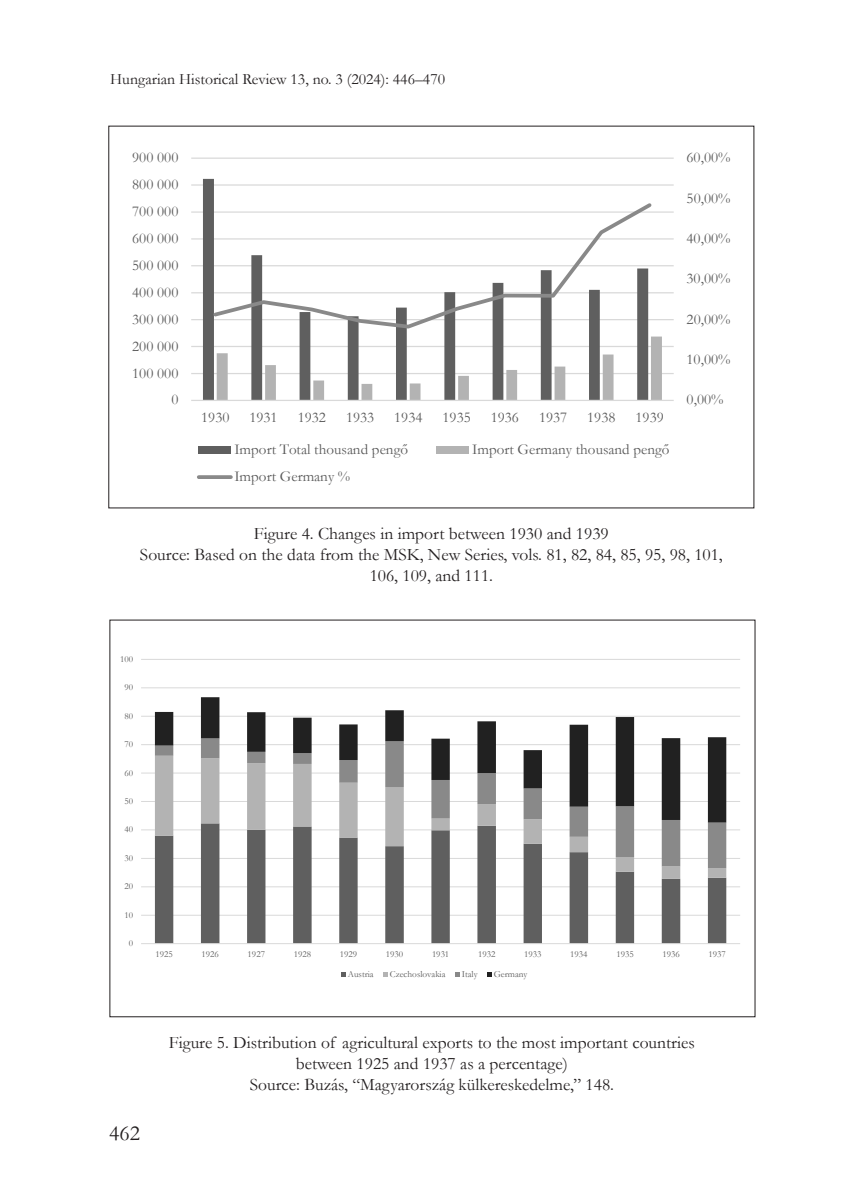
<style>
.page{position:relative;width:851px;height:1200px;background:#fff}
.page>*{position:absolute;margin:0;border:0;box-sizing:border-box;transform-origin:0 0}
.t1{font:21.88px "Garamond";color:#231f20}
.Képaláírás{font:17.5px/21px "Garamond";color:#231f20;text-align:center}
.t2{font:15.75px "Garamond";color:#231f20}
.t3{font:15.05px "Garamond";color:#595959}
.t4{font:9.28px "Garamond";color:#595959}
</style>
<div class="page">
<hr style="left:191px;top:373px;width:482px;height:1px;background:#d9d9d9">
<hr style="left:191px;top:346px;width:482px;height:1px;background:#d9d9d9">
<hr style="left:191px;top:319px;width:482px;height:1px;background:#d9d9d9">
<hr style="left:191px;top:292px;width:482px;height:1px;background:#d9d9d9">
<hr style="left:191px;top:265px;width:482px;height:1px;background:#d9d9d9">
<hr style="left:191px;top:238px;width:482px;height:1px;background:#d9d9d9">
<hr style="left:191px;top:211px;width:482px;height:2px;background:#d9d9d9">
<hr style="left:191px;top:184px;width:482px;height:2px;background:#d9d9d9">
<hr style="left:191px;top:157px;width:482px;height:2px;background:#d9d9d9">
<svg style="left:203px;top:179px;width:445px;height:220px"></svg>
<svg style="left:216px;top:336px;width:445px;height:63px"></svg>
<hr style="left:191px;top:399px;width:482px;height:2px;background:#d9d9d9">
<svg style="left:211px;top:200px;width:443px;height:130px"></svg>
<div style="left:199px;top:446px;width:32px;height:8px;background:#5f5f5f"></div>
<div style="left:436px;top:446px;width:32px;height:8px;background:#b3b3b3"></div>
<svg style="left:199px;top:475px;width:32px;height:4px"></svg>
<hr style="left:141px;top:914px;width:598px;height:1px;background:#d9d9d9">
<hr style="left:141px;top:886px;width:598px;height:1px;background:#d9d9d9">
<hr style="left:141px;top:857px;width:598px;height:1px;background:#d9d9d9">
<hr style="left:141px;top:829px;width:598px;height:1px;background:#d9d9d9">
<hr style="left:141px;top:800px;width:598px;height:1px;background:#d9d9d9">
<hr style="left:141px;top:772px;width:598px;height:1px;background:#d9d9d9">
<hr style="left:141px;top:744px;width:598px;height:1px;background:#d9d9d9">
<hr style="left:141px;top:715px;width:598px;height:1px;background:#d9d9d9">
<hr style="left:141px;top:687px;width:598px;height:1px;background:#d9d9d9">
<hr style="left:141px;top:659px;width:598px;height:1px;background:#d9d9d9">
<svg style="left:155px;top:878px;width:571px;height:65px"></svg>
<svg style="left:155px;top:867px;width:571px;height:11px"></svg>
<svg style="left:155px;top:822px;width:571px;height:45px"></svg>
<svg style="left:155px;top:697px;width:571px;height:125px"></svg>
<hr style="left:141px;top:943px;width:598px;height:1px;background:#d9d9d9">
<svg style="left:341px;top:972px;width:4px;height:4px"></svg>
<svg style="left:383px;top:972px;width:4px;height:4px"></svg>
<svg style="left:455px;top:972px;width:4px;height:4px"></svg>
<svg style="left:487px;top:972px;width:4px;height:4px"></svg>
<p class="t2" style="left:110px;top:69px;width:336px">Hungarian Historical Review 13, no. 3 (2024): 446–470</p>
<p class="t3" style="left:132px;top:147px;width:48px">900 000</p>
<p class="t3" style="left:132px;top:174px;width:48px">800 000</p>
<p class="t3" style="left:132px;top:201px;width:48px">700 000</p>
<p class="t3" style="left:132px;top:228px;width:48px">600 000</p>
<p class="t3" style="left:132px;top:255px;width:48px">500 000</p>
<p class="t3" style="left:132px;top:282px;width:48px">400 000</p>
<p class="t3" style="left:132px;top:309px;width:48px">300 000</p>
<p class="t3" style="left:132px;top:336px;width:48px">200 000</p>
<p class="t3" style="left:132px;top:362px;width:48px">100 000</p>
<p class="t3" style="left:171px;top:389px;width:9px">0</p>
<p class="t3" style="left:201px;top:407px;width:30px">1930</p>
<p class="t3" style="left:249px;top:407px;width:30px">1931</p>
<p class="t3" style="left:297px;top:407px;width:30px">1932</p>
<p class="t3" style="left:346px;top:407px;width:30px">1933</p>
<p class="t3" style="left:394px;top:407px;width:30px">1934</p>
<p class="t3" style="left:442px;top:407px;width:30px">1935</p>
<p class="t3" style="left:490px;top:407px;width:30px">1936</p>
<p class="t3" style="left:538px;top:407px;width:30px">1937</p>
<p class="t3" style="left:587px;top:407px;width:30px">1938</p>
<p class="t3" style="left:635px;top:407px;width:30px">1939</p>
<p class="t3" style="left:234px;top:439px;width:175px">Import Total thousand pengő</p>
<p class="t3" style="left:472px;top:439px;width:199px">Import Germany thousand pengő</p>
<p class="t3" style="left:234px;top:466px;width:117px">Import Germany %</p>
<p class="t3" style="left:686px;top:147px;width:45px">60,00%</p>
<p class="t3" style="left:686px;top:188px;width:45px">50,00%</p>
<p class="t3" style="left:686px;top:228px;width:45px">40,00%</p>
<p class="t3" style="left:686px;top:268px;width:45px">30,00%</p>
<p class="t3" style="left:686px;top:309px;width:45px">20,00%</p>
<p class="t3" style="left:686px;top:349px;width:45px">10,00%</p>
<p class="t3" style="left:686px;top:389px;width:38px">0,00%</p>
<p class="Képaláírás" style="left:254px;top:523px;width:356px">Figure 4. Changes in import between 1930 and 1939</p>
<p class="Képaláírás" style="left:140px;top:544px;width:584px">Source: Based on the data from the MSK, New Series, vols. 81, 82, 84, 85, 95, 98, 101,<br>106, 109, and 111.</p>
<p class="t4" style="left:120px;top:652px;width:15px">100</p>
<p class="t4" style="left:124px;top:681px;width:10px">90</p>
<p class="t4" style="left:124px;top:709px;width:10px">80</p>
<p class="t4" style="left:124px;top:737px;width:10px">70</p>
<p class="t4" style="left:124px;top:766px;width:10px">60</p>
<p class="t4" style="left:124px;top:794px;width:10px">50</p>
<p class="t4" style="left:124px;top:823px;width:10px">40</p>
<p class="t4" style="left:124px;top:851px;width:10px">30</p>
<p class="t4" style="left:124px;top:880px;width:10px">20</p>
<p class="t4" style="left:124px;top:908px;width:10px">10</p>
<p class="t4" style="left:129px;top:936px;width:6px">0</p>
<p class="t4" style="left:155px;top:947px;width:19px">1925</p>
<p class="t4" style="left:201px;top:947px;width:19px">1926</p>
<p class="t4" style="left:247px;top:947px;width:19px">1927</p>
<p class="t4" style="left:293px;top:947px;width:19px">1928</p>
<p class="t4" style="left:339px;top:947px;width:19px">1929</p>
<p class="t4" style="left:385px;top:947px;width:19px">1930</p>
<p class="t4" style="left:432px;top:947px;width:19px">1931</p>
<p class="t4" style="left:478px;top:947px;width:19px">1932</p>
<p class="t4" style="left:524px;top:947px;width:19px">1933</p>
<p class="t4" style="left:570px;top:947px;width:19px">1934</p>
<p class="t4" style="left:616px;top:947px;width:19px">1935</p>
<p class="t4" style="left:662px;top:947px;width:19px">1936</p>
<p class="t4" style="left:708px;top:947px;width:19px">1937</p>
<p class="t4" style="left:347px;top:967px;width:27px">Austria</p>
<p class="t4" style="left:390px;top:967px;width:57px">Czechoslovakia</p>
<p class="t4" style="left:461px;top:967px;width:17px">Italy</p>
<p class="t4" style="left:493px;top:967px;width:35px">Germany</p>
<p class="t1" style="left:109px;top:1117px;width:32px">462</p>
<p class="Képaláírás" style="left:169px;top:1031px;width:527px">Figure 5. Distribution of agricultural exports to the most important countries between 1925 and 1937 as a percentage)</p>
<p class="Képaláírás" style="left:250px;top:1073px;width:365px">Source: Buzás, “Magyarország külkereskedelme,” 148.</p>
</div>
